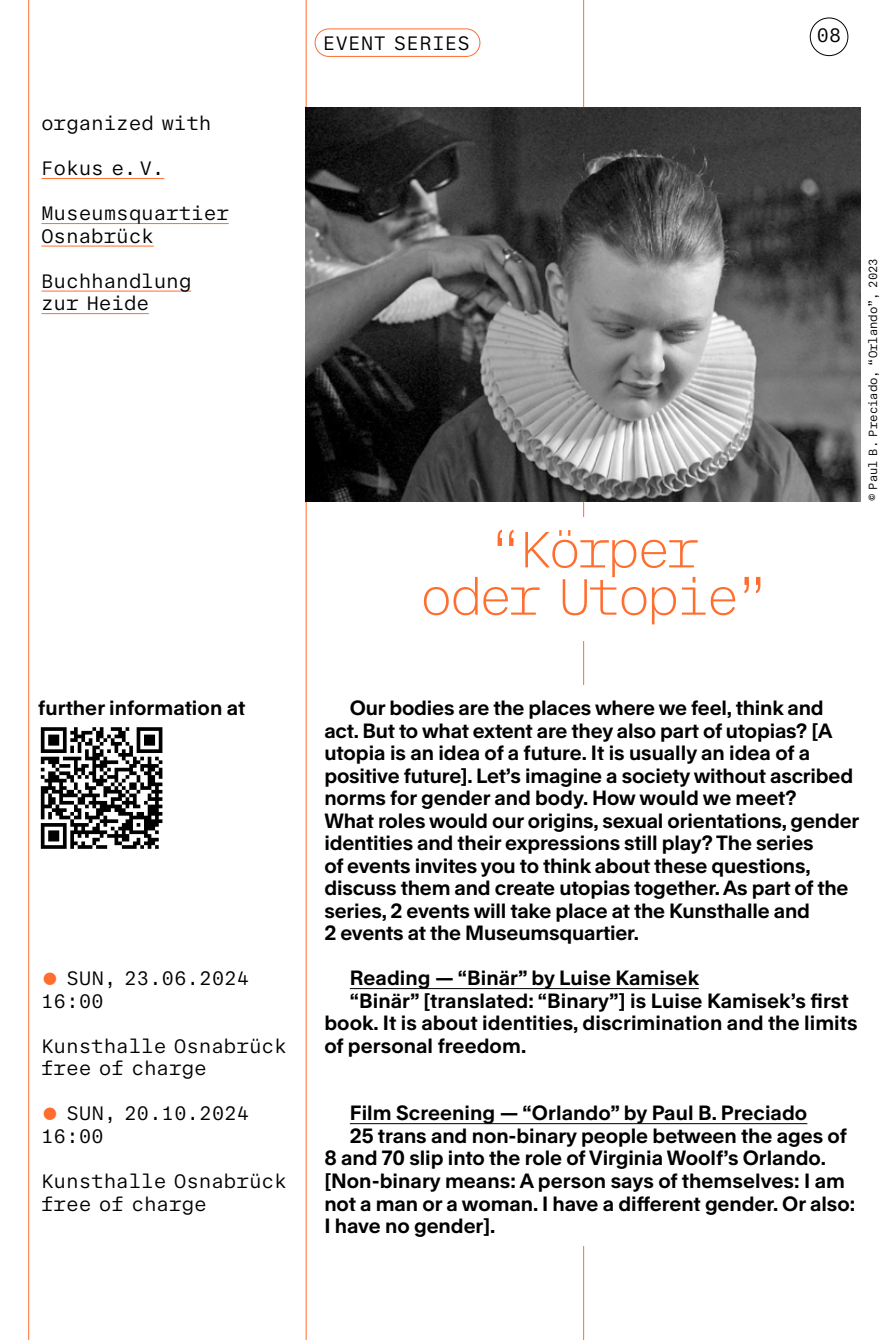
<style>
.page{position:relative;width:893px;height:1340px;background:#fff}
.page>*{position:absolute;margin:0;border:0;box-sizing:border-box;transform-origin:0 0}
.Programm_Überschrift{font:100 51.75px/47.2px "Rand Mono";letter-spacing:-.04em;color:#ff6e2f;text-align:center}
.Fließtext_Rand_bold_8_8_10pt{font:700 19.8px/22.5px "Rand";letter-spacing:-.01em;color:#000}
.Programm_Info_Va__Datum_links{font:19.8px/22.5px "Rand Mono";letter-spacing:.02em;color:#000}
.Programm_Kategorie_Rand_Mono{font:19.8px "Rand Mono";letter-spacing:.03em;color:#000}
.Bildcredits{font:11.92px "Rand Mono";color:#000}
.s1{color:#ff6e2f}
</style>
<div class="page">
<div style="left:810px;top:17px;width:38px;height:39px;border:1px solid #000;border-radius:50%"></div>
<hr style="left:306px;top:0;width:1px;height:1339px;background:#ff6e2f">
<hr style="left:28px;top:0;width:1px;height:1339px;background:#ff6e2f">
<hr style="left:583px;top:0;width:1px;height:1339px;background:#ff6e2f">
<img style="left:306px;top:107px;width:555px;height:394px">
<div style="left:314px;top:517px;width:548px;height:123px;background:#fff"></div>
<hr style="left:41px;top:178px;width:123px;height:1px;background:#ff6e2f">
<hr style="left:41px;top:223px;width:188px;height:1px;background:#ff6e2f">
<hr style="left:41px;top:246px;width:113px;height:1px;background:#ff6e2f">
<hr style="left:41px;top:291px;width:150px;height:1px;background:#ff6e2f">
<hr style="left:41px;top:313px;width:108px;height:1px;background:#ff6e2f">
<div style="left:315px;top:28px;width:165px;height:29px;border:1px solid #ff6e2f;border-radius:14px"></div>
<div style="left:37px;top:723px;width:129px;height:129px;background:linear-gradient(to right,#fff,#fff)"></div>
<svg style="left:41px;top:727px;width:121px;height:121px"></svg>
<div style="left:312px;top:685px;width:554px;height:560px;background:#fff"></div>
<hr style="left:350px;top:988px;width:349px;height:1px;background:#000">
<hr style="left:350px;top:1123px;width:457px;height:1px;background:#000">
<p class="Programm_Info_Va__Datum_links" style="left:41px;top:110px;width:171px">organized with</p>
<p class="Programm_Info_Va__Datum_links" style="left:41px;top:155px;width:124px">Fokus e. V.</p>
<p class="Programm_Info_Va__Datum_links" style="left:41px;top:200px;width:189px">Museumsquartier<br>Osnabrück</p>
<p class="Programm_Info_Va__Datum_links" style="left:41px;top:267px;width:151px">Buchhandlung zur Heide</p>
<p class="Programm_Kategorie_Rand_Mono" style="left:323px;top:28px;width:148px">EVENT SERIES</p>
<p class="Programm_Info_Va__Datum_links" style="left:817px;top:22px;width:26px">08</p>
<p class="Programm_Überschrift" style="left:420px;top:520px;width:349px">“Körper<br>oder Utopie”</p>
<p class="Bildcredits" style="left:864px;top:501px;width:245px;rotate:-90deg">© Paul B. Preciado, “Orlando”, 2023</p>
<p class="Fließtext_Rand_bold_8_8_10pt" style="left:38px;top:695px;width:209px">further information at</p>
<p class="Fließtext_Rand_bold_8_8_10pt" style="left:324px;top:695px;width:536px;text-indent:26px">Our bodies are the places where we feel, think and act. But to what extent are they also part of utopias? [A utopia is an idea of a future. It is usually an idea of a positive future]. Let’s imagine a society without ascribed norms for gender and body. How would we meet?<br>What roles would our origins, sexual orientations, gender identities and their expressions still play? The series<br>of events invites you to think about these questions, discuss them and create utopias together. As part of the series, 2 events will take place at the Kunsthalle and<br>2 events at the Museumsquartier.</p>
<p class="Fließtext_Rand_bold_8_8_10pt" style="left:350px;top:965px;width:351px">Reading — “Binär” by Luise Kamisek</p>
<p class="Fließtext_Rand_bold_8_8_10pt" style="left:324px;top:987px;width:535px;text-indent:26px">“Binär” [translated: “Binary”] is Luise Kamisek’s first book. It is about identities, discrimination and the limits of personal freedom.</p>
<p class="Programm_Info_Va__Datum_links" style="left:41px;top:965px;width:209px"><span class="s1">●</span> SUN, 23.06.2024</p>
<p class="Programm_Info_Va__Datum_links" style="left:41px;top:987px;width:64px">16:00</p>
<p class="Programm_Info_Va__Datum_links" style="left:41px;top:1032px;width:247px">Kunsthalle Osnabrück</p>
<p class="Programm_Info_Va__Datum_links" style="left:41px;top:1055px;width:167px">free of charge</p>
<p class="Programm_Info_Va__Datum_links" style="left:41px;top:1100px;width:209px"><span class="s1">●</span> SUN, 20.10.2024</p>
<p class="Programm_Info_Va__Datum_links" style="left:41px;top:1122px;width:64px">16:00</p>
<p class="Programm_Info_Va__Datum_links" style="left:41px;top:1167px;width:247px">Kunsthalle Osnabrück</p>
<p class="Programm_Info_Va__Datum_links" style="left:41px;top:1190px;width:167px">free of charge</p>
<p class="Fließtext_Rand_bold_8_8_10pt" style="left:350px;top:1100px;width:459px">Film Screening — “Orlando” by Paul B. Preciado</p>
<p class="Fließtext_Rand_bold_8_8_10pt" style="left:324px;top:1122px;width:532px;text-indent:26px">25 trans and non-binary people between the ages of 8 and 70 slip into the role of Virginia Woolf’s Orlando. [Non-binary means: A person says of themselves: I am not a man or a woman. I have a different gender. Or also:<br>I have no gender].</p>
</div>
